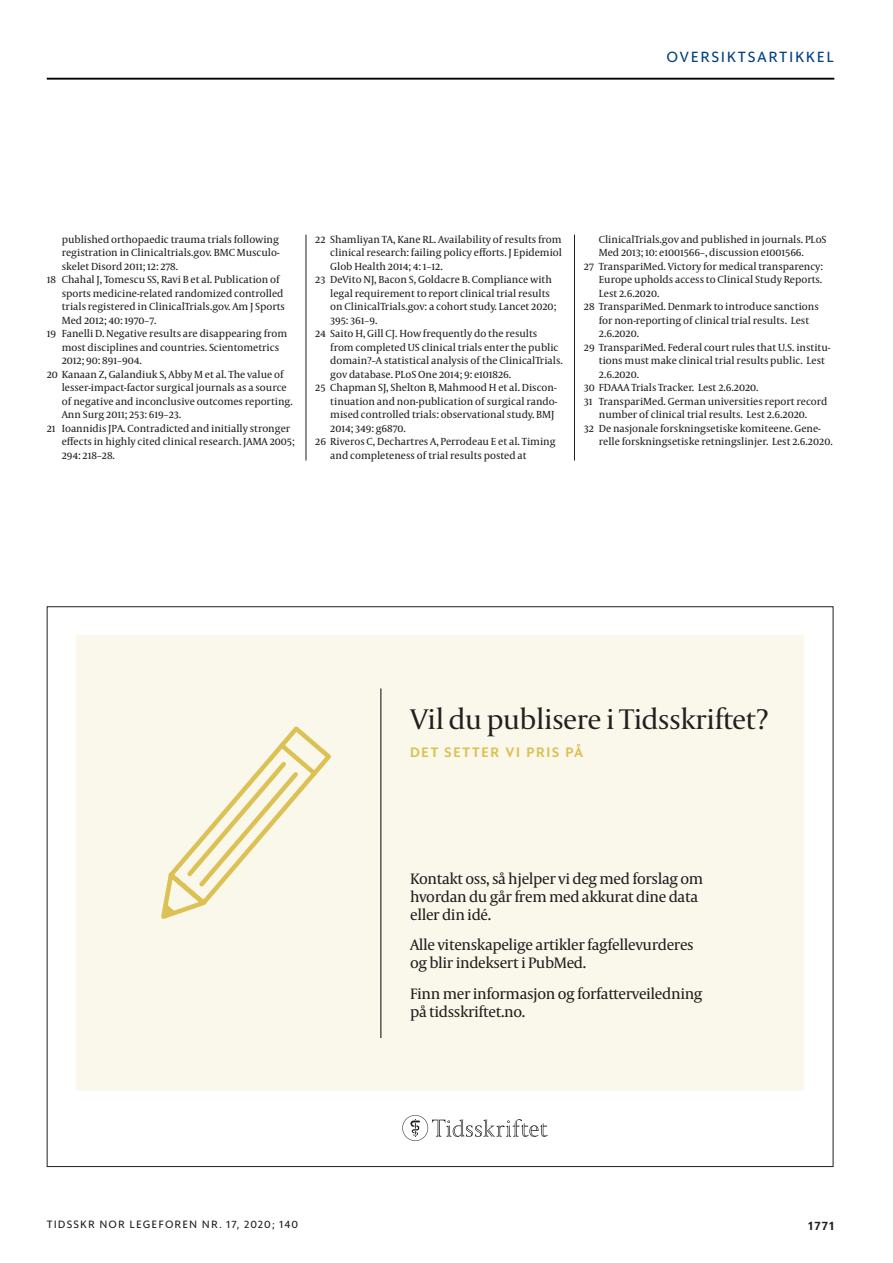
<style>
.page{position:relative;width:893px;height:1263px;background:#fff}
.page>*{position:absolute;margin:0;border:0;box-sizing:border-box;transform-origin:0 0}
.t1{font:30px "Capitolium 2";letter-spacing:-.025em;color:#231f20}
.t2{font:15.45px/18px "Capitolium News 2";letter-spacing:-.025em;color:#231f20}
.t3{font:15px "Sanomat Sans Text";letter-spacing:.11em;color:#014081}
.t4{font:500 13.5px "Sanomat Sans";letter-spacing:.13em;color:#dcc154}
.t5{font:600 12.3px "Sanomat Sans Text";color:#231f20}
.t6{font:10.8px "Sanomat Sans Text";letter-spacing:.1em;color:#231f20}
.t7{font:10.5px "Capitolium News 2";letter-spacing:-.005em;color:#231f20}
</style>
<div class="page">
<hr style="left:47px;top:78px;width:787px;height:2px;background:#000">
<hr style="left:574px;top:235px;width:1px;height:225px;background:#231f20">
<hr style="left:306px;top:235px;width:1px;height:225px;background:#231f20">
<svg style="left:402px;top:1115px;width:146px;height:26px"></svg>
<div style="left:77px;top:636px;width:727px;height:455px;background:#faf7eb"></div>
<hr style="left:380px;top:688px;width:1px;height:350px;background:#231f20">
<svg style="left:161px;top:726px;width:170px;height:193px"></svg>
<h3 class="t3" style="left:666px;top:46px;width:169px">OVERSIKTSARTIKKEL</h3>
<p class="t7" style="left:62px;top:232px;width:219px">published orthopaedic trauma trials following</p>
<p class="t7" style="left:62px;top:245px;width:219px">registration in Clinicaltrials.gov. BMC Musculo-</p>
<p class="t7" style="left:62px;top:259px;width:118px">skelet Disord 2011; 12: 278.</p>
<p class="t7" style="left:47px;top:272px;width:235px">18 Chahal J, Tomescu SS, Ravi B et al. Publication of</p>
<p class="t7" style="left:62px;top:286px;width:223px">sports medicine-related randomized controlled</p>
<p class="t7" style="left:62px;top:299px;width:225px">trials registered in ClinicalTrials.gov. Am J Sports</p>
<p class="t7" style="left:62px;top:313px;width:96px">Med 2012; 40: 1970 – 7.</p>
<p class="t7" style="left:47px;top:326px;width:242px">19 Fanelli D. Negative results are disappearing from</p>
<p class="t7" style="left:62px;top:340px;width:219px">most disciplines and countries. Scientometrics</p>
<p class="t7" style="left:62px;top:353px;width:82px">2012; 90: 891 – 904.</p>
<p class="t7" style="left:47px;top:367px;width:239px">20 Kanaan Z, Galandiuk S, Abby M et al. The value of</p>
<p class="t7" style="left:62px;top:380px;width:226px">lesser-impact-factor surgical journals as a source</p>
<p class="t7" style="left:62px;top:394px;width:233px">of negative and inconclusive outcomes reporting.</p>
<p class="t7" style="left:62px;top:407px;width:121px">Ann Surg 2011; 253: 619 – 23.</p>
<p class="t7" style="left:47px;top:421px;width:245px">21 Ioannidis JPA. Contradicted and initially stronger</p>
<p class="t7" style="left:62px;top:434px;width:234px">efects in highly cited clinical research. JAMA 2005;</p>
<p class="t7" style="left:62px;top:448px;width:55px">294: 218 – 28.</p>
<p class="t7" style="left:315px;top:232px;width:248px">22 Shamliyan TA, Kane RL. Availability of results from</p>
<p class="t7" style="left:330px;top:245px;width:233px">clinical research: failing policy efforts. J Epidemiol</p>
<p class="t7" style="left:330px;top:259px;width:114px">Glob Health 2014; 4: 1 – 12.</p>
<p class="t7" style="left:315px;top:272px;width:238px">23 DeVito NJ, Bacon S, Goldacre B. Compliance with</p>
<p class="t7" style="left:330px;top:286px;width:221px">legal requirement to report clinical trial results</p>
<p class="t7" style="left:330px;top:299px;width:227px">on ClinicalTrials.gov: a cohort study. Lancet 2020;</p>
<p class="t7" style="left:330px;top:313px;width:49px">395: 361 – 9.</p>
<p class="t7" style="left:315px;top:326px;width:224px">24 Saito H, Gill CJ. How frequently do the results</p>
<p class="t7" style="left:330px;top:340px;width:230px">from completed US clinical trials enter the public</p>
<p class="t7" style="left:330px;top:353px;width:234px">domain?–A statistical analysis of the ClinicalTrials.</p>
<p class="t7" style="left:330px;top:367px;width:182px">gov database. PLoS One 2014; 9: e101826.</p>
<p class="t7" style="left:315px;top:380px;width:243px">25 Chapman SJ, Shelton B, Mahmood H et al. Discon-</p>
<p class="t7" style="left:330px;top:394px;width:228px">tinuation and non-publication of surgical rando-</p>
<p class="t7" style="left:330px;top:407px;width:226px">mised controlled trials: observational study. BMJ</p>
<p class="t7" style="left:330px;top:421px;width:77px">2014; 349: g6870.</p>
<p class="t7" style="left:315px;top:434px;width:242px">26 Riveros C, Dechartres A, Perrodeau E et al. Timing</p>
<p class="t7" style="left:330px;top:448px;width:198px">and completeness of trial results posted at</p>
<p class="t7" style="left:599px;top:232px;width:229px">ClinicalTrials.gov and published in journals. PLoS</p>
<p class="t7" style="left:599px;top:245px;width:207px">Med 2013; 10: e1001566 – , discussion e1001566.</p>
<p class="t7" style="left:584px;top:259px;width:241px">27 TranspariMed. Victory for medical transparency:</p>
<p class="t7" style="left:599px;top:272px;width:225px">Europe upholds access to Clinical Study Reports.</p>
<p class="t7" style="left:599px;top:286px;width:62px">Lest 2.6.2020.</p>
<p class="t7" style="left:584px;top:299px;width:236px">28 TranspariMed. Denmark to introduce sanctions</p>
<p class="t7" style="left:599px;top:313px;width:212px">for non-reporting of clinical trial results. Lest</p>
<p class="t7" style="left:599px;top:326px;width:42px">2.6.2020.</p>
<p class="t7" style="left:584px;top:340px;width:248px">29 TranspariMed. Federal court rules that U.S. institu-</p>
<p class="t7" style="left:599px;top:353px;width:228px">tions must make clinical trial results public. Lest</p>
<p class="t7" style="left:599px;top:367px;width:42px">2.6.2020.</p>
<p class="t7" style="left:584px;top:380px;width:176px">30 FDAAA Trials Tracker. Lest 2.6.2020.</p>
<p class="t7" style="left:584px;top:394px;width:245px">31 TranspariMed. German universities report record</p>
<p class="t7" style="left:599px;top:407px;width:210px">number of clinical trial results. Lest 2.6.2020.</p>
<p class="t7" style="left:584px;top:421px;width:237px">32 De nasjonale forskningsetiske komiteene. Gene--</p>
<p class="t7" style="left:599px;top:434px;width:235px">relle forskningsetiske retningslinjer. Lest 2.6.2020.</p>
<h1 class="t1" style="left:410px;top:699px;width:360px">Vil du publisere i Tidsskriftet?</h1>
<p class="t4" style="left:410px;top:741px;width:175px">DET SETTER VI PRIS PÅ</p>
<h2 class="t2" style="left:410px;top:869px;width:295px">Kontakt oss, så hjelper vi deg med forslag om hvordan du går frem med akkurat dine data eller din idé.</h2>
<h2 class="t2" style="left:410px;top:935px;width:285px">Alle vitenskapelige artikler fagfellevurderes og blir indeksert i PubMed.</h2>
<h2 class="t2" style="left:410px;top:984px;width:294px">Finn mer informasjon og forfatterveiledning på tidsskriftet.no.</h2>
<p class="t6" style="left:47px;top:1216px;width:253px">TIDSSKR NOR LEGEFOREN NR. 17, 2020; 140</p>
<p class="t5" style="left:808px;top:1216px;width:27px">1771</p>
</div>
